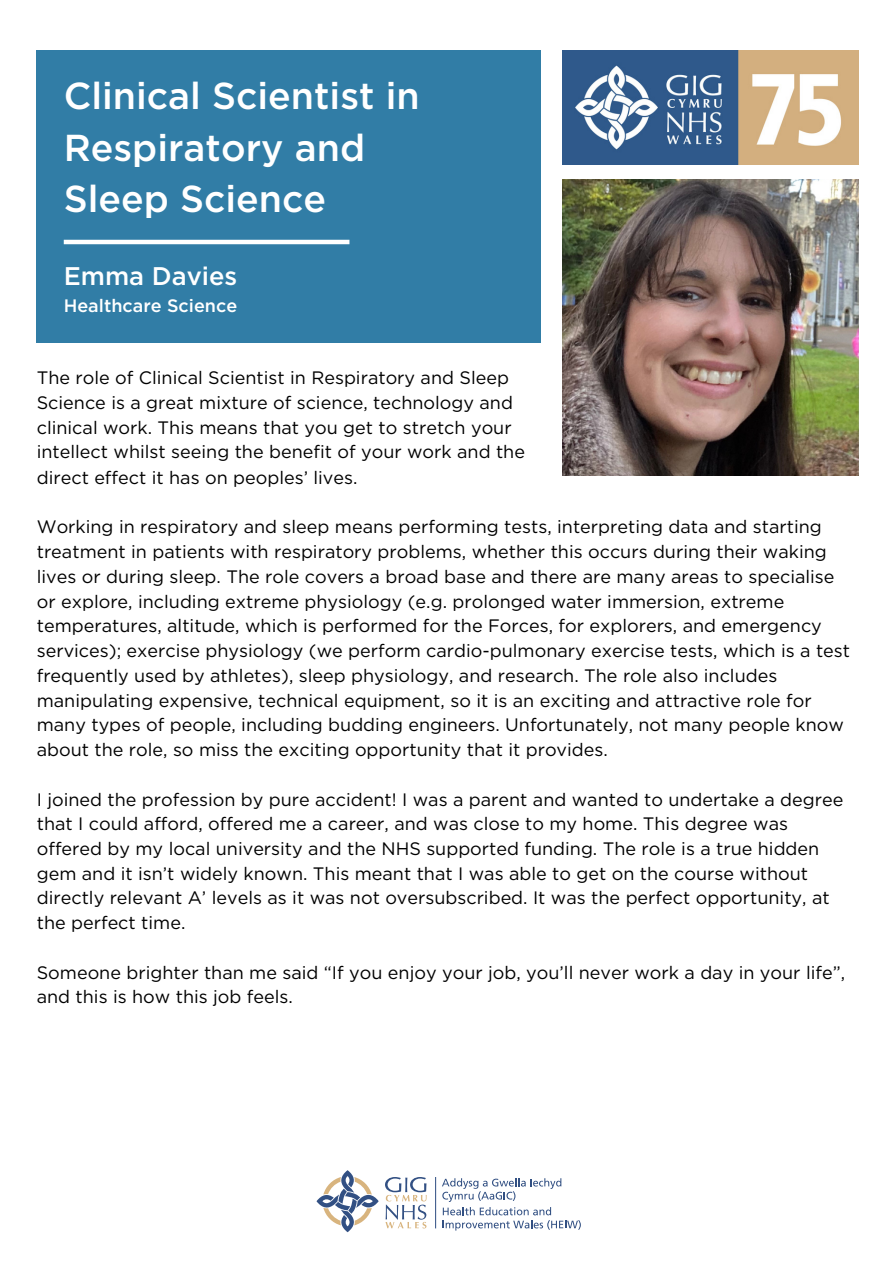
<style>
.page{position:relative;width:893px;height:1264px;background:#fff}
.page>*{position:absolute;margin:0;border:0;box-sizing:border-box;transform-origin:0 0}
.t1{font:500 37.5px/51.8px "Gotham";color:#fff}
.t2{font:500 25.5px "Gotham";color:#fff}
.t3{font:18px/24.8px "Gotham";color:#000}
.t4{font:500 18px "Gotham";color:#fff}
</style>
<div class="page">
<img style="left:563px;top:179px;width:295px;height:296px">
<hr style="left:435px;top:1176px;width:1px;height:52px;background:#325083">
<svg style="left:316px;top:1170px;width:62px;height:62px"></svg>
<svg style="left:385px;top:1177px;width:41px;height:51px"></svg>
<svg style="left:442px;top:1178px;width:139px;height:52px"></svg>
<img style="left:563px;top:50px;width:295px;height:114px">
<div style="left:37px;top:50px;width:504px;height:293px;background:#317da6"></div>
<hr style="left:64px;top:240px;width:285px;height:4px;background:#fff">
<p class="t1" style="left:64px;top:72px;width:357px">Clinical Scientist in<br>Respiratory and</p>
<p class="t1" style="left:64px;top:175px;width:264px">Sleep Science</p>
<p class="t2" style="left:64px;top:265px;width:175px">Emma Davies</p>
<p class="t4" style="left:64px;top:298px;width:175px">Healthcare Science</p>
<p class="t3" style="left:37px;top:366px;width:489px">The role of Clinical Scientist in Respiratory and Sleep Science is a great mixture of science, technology and clinical work. This means that you get to stretch your intellect whilst seeing the benefit of your work and the</p>
<p class="t3" style="left:37px;top:466px;width:322px">direct effect it has on peoples’ lives.</p>
<p class="t3" style="left:37px;top:515px;width:814px">Working in respiratory and sleep means performing tests, interpreting data and starting treatment in patients with respiratory problems, whether this occurs during their waking lives or during sleep. The role covers a broad base and there are many areas to specialise or explore, including extreme physiology (e.g. prolonged water immersion, extreme temperatures, altitude, which is performed for the Forces, for explorers, and emergency services); exercise physiology (we perform cardio-pulmonary exercise tests, which is a test frequently used by athletes), sleep physiology, and research. The role also includes manipulating expensive, technical equipment, so it is an exciting and attractive role for many types of people, including budding engineers. Unfortunately, not many people know about the role, so miss the exciting opportunity that it provides.</p>
<p class="t3" style="left:37px;top:787px;width:808px">I joined the profession by pure accident! I was a parent and wanted to undertake a degree that I could afford, offered me a career, and was close to my home. This degree was offered by my local university and the NHS supported funding. The role is a true hidden gem and it isn’t widely known. This meant that I was able to get on the course without directly relevant A’ levels as it was not oversubscribed. It was the perfect opportunity, at the perfect time.</p>
<p class="t3" style="left:37px;top:960px;width:809px">Someone brighter than me said “If you enjoy your job, you’ll never work a day in your life”, and this is how this job feels.</p>
</div>
